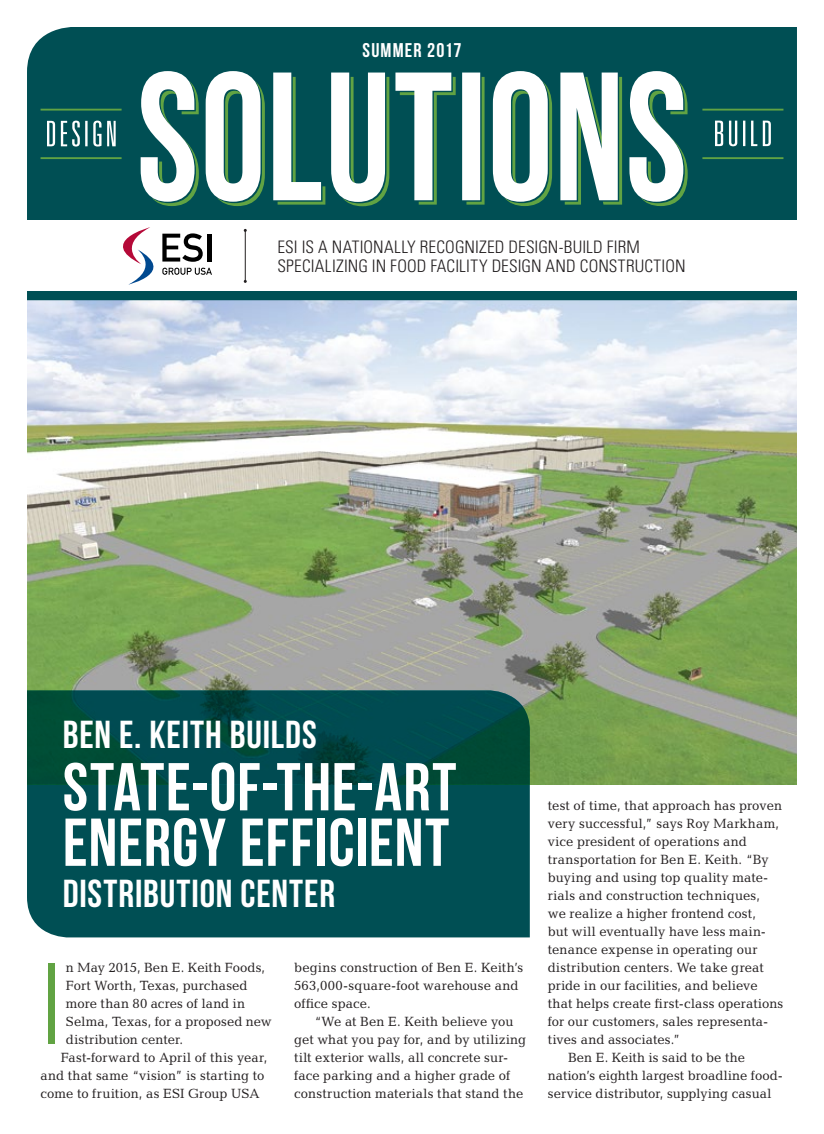
<style>
.page{position:relative;width:824px;height:1134px;background:#fff}
.page>*{position:absolute;margin:0;border:0;box-sizing:border-box;transform-origin:0 0}
.t1{font:300 condensed 111px "Univers";color:#61a343;scale:.9 1}
.t2{font:67.5px/55.5px "Bebas Neue";letter-spacing:.015em;color:#fff}
.t3{font:39px "Bebas Neue";letter-spacing:.02em;color:#fff}
.t4{font:19.8px "Bebas Neue";letter-spacing:.055em;color:#fff}
.t5{font:300 condensed 17.25px/19.5px "Univers";letter-spacing:.005em;color:#231f20}
.t6{font:13.5px/18px "Candida";letter-spacing:.01em;color:#231f20}
</style>
<div class="page">
<img style="left:27px;top:300px;width:769px;height:485px">
<svg style="left:27px;top:690px;width:503px;height:247px;background:#014d4f"></svg>
<div style="left:27px;top:27px;width:769px;height:273px;background:#004f54"></div>
<svg style="left:715px;top:121px;width:55px;height:25px"></svg>
<svg style="left:47px;top:121px;width:69px;height:26px"></svg>
<svg style="left:152px;top:77px;width:535px;height:129px;background:#1e694e"></svg>
<svg style="left:141px;top:71px;width:542px;height:131px"></svg>
<hr style="left:41px;top:157px;width:81px;height:2px;background:#61a343">
<hr style="left:41px;top:109px;width:81px;height:2px;background:#61a343">
<hr style="left:702px;top:157px;width:81px;height:2px;background:#61a343">
<hr style="left:702px;top:109px;width:81px;height:2px;background:#61a343">
<div style="left:0;top:220px;width:824px;height:71px;background:#fff"></div>
<svg style="left:162px;top:268px;width:50px;height:7px"></svg>
<svg style="left:162px;top:233px;width:41px;height:29px"></svg>
<hr style="left:208px;top:234px;width:4px;height:28px;background:#000">
<svg style="left:123px;top:227px;width:30px;height:58px"></svg>
<hr style="left:245px;top:230px;width:1px;height:51px;background:#231f20">
<h3 class="t4" style="left:362px;top:39px;width:100px">SUMMER 2017</h3>
<p class="t5" style="left:277px;top:237px;width:409px">ESI IS A NATIONALLY RECOGNIZED DESIGN-BUILD FIRM<br>SPECIALIZING IN FOOD FACILITY DESIGN AND CONSTRUCTION</p>
<h3 class="t3" style="left:63px;top:713px;width:255px">BEN E. KEITH BUILDS</h3>
<h2 class="t2" style="left:63px;top:759px;width:395px">STATE-OF-THE-ART<br>ENERGY EFFICIENT</h2>
<h3 class="t3" style="left:63px;top:872px;width:274px">DISTRIBUTION CENTER</h3>
<p class="t6" style="left:66px;top:958px;width:201px">n May 2015, Ben E. Keith Foods,</p>
<p class="t6" style="left:66px;top:976px;width:183px">Fort Worth, Texas, purchased</p>
<p class="t6" style="left:66px;top:994px;width:181px">more than 80 acres of land in</p>
<p class="t6" style="left:66px;top:1012px;width:207px">Selma, Texas, for a proposed new</p>
<p class="t6" style="left:66px;top:1030px;width:119px">distribution center.</p>
<p class="t6" style="left:61px;top:1048px;width:208px">Fast-forward to April of this year,</p>
<p class="t6" style="left:40px;top:1066px;width:225px">and that same “vision” is starting to</p>
<p class="t6" style="left:40px;top:1084px;width:221px">come to fruition, as ESI Group USA</p>
<h1 class="t1" style="left:40px;top:938px;width:26px">I</h1>
<p class="t6" style="left:294px;top:958px;width:231px">begins construction of Ben E. Keith’s<br>563,000-square-foot warehouse and office space.</p>
<p class="t6" style="left:294px;top:1012px;width:233px;text-indent:20px">“We at Ben E. Keith believe you get what you pay for, and by utilizing tilt exterior walls, all concrete sur&shy;face parking and a higher grade of construction materials that stand the</p>
<p class="t6" style="left:548px;top:796px;width:236px">test of time, that approach has proven</p>
<p class="t6" style="left:548px;top:814px;width:233px">very successful,” says Roy Markham,</p>
<p class="t6" style="left:548px;top:832px;width:200px">vice president of operations and</p>
<p class="t6" style="left:548px;top:850px;width:222px">transportation for Ben E. Keith. “By</p>
<p class="t6" style="left:548px;top:868px;width:222px">buying and using top quality mate-</p>
<p class="t6" style="left:548px;top:886px;width:214px">rials and construction techniques,</p>
<p class="t6" style="left:548px;top:904px;width:210px">we realize a higher frontend cost,</p>
<p class="t6" style="left:548px;top:922px;width:220px">but will eventually have less main-</p>
<p class="t6" style="left:548px;top:940px;width:211px">tenance expense in operating our</p>
<p class="t6" style="left:548px;top:958px;width:217px">distribution centers. We take great</p>
<p class="t6" style="left:548px;top:976px;width:211px">pride in our facilities, and believe</p>
<p class="t6" style="left:548px;top:994px;width:237px">that helps create first-class operations</p>
<p class="t6" style="left:548px;top:1012px;width:222px">for our customers, sales representa-</p>
<p class="t6" style="left:548px;top:1030px;width:134px">tives and associates.”</p>
<p class="t6" style="left:568px;top:1048px;width:178px">Ben E. Keith is said to be the</p>
<p class="t6" style="left:548px;top:1066px;width:236px">nation’s eighth largest broadline food-</p>
<p class="t6" style="left:548px;top:1084px;width:225px">service distributor, supplying casual</p>
</div>
